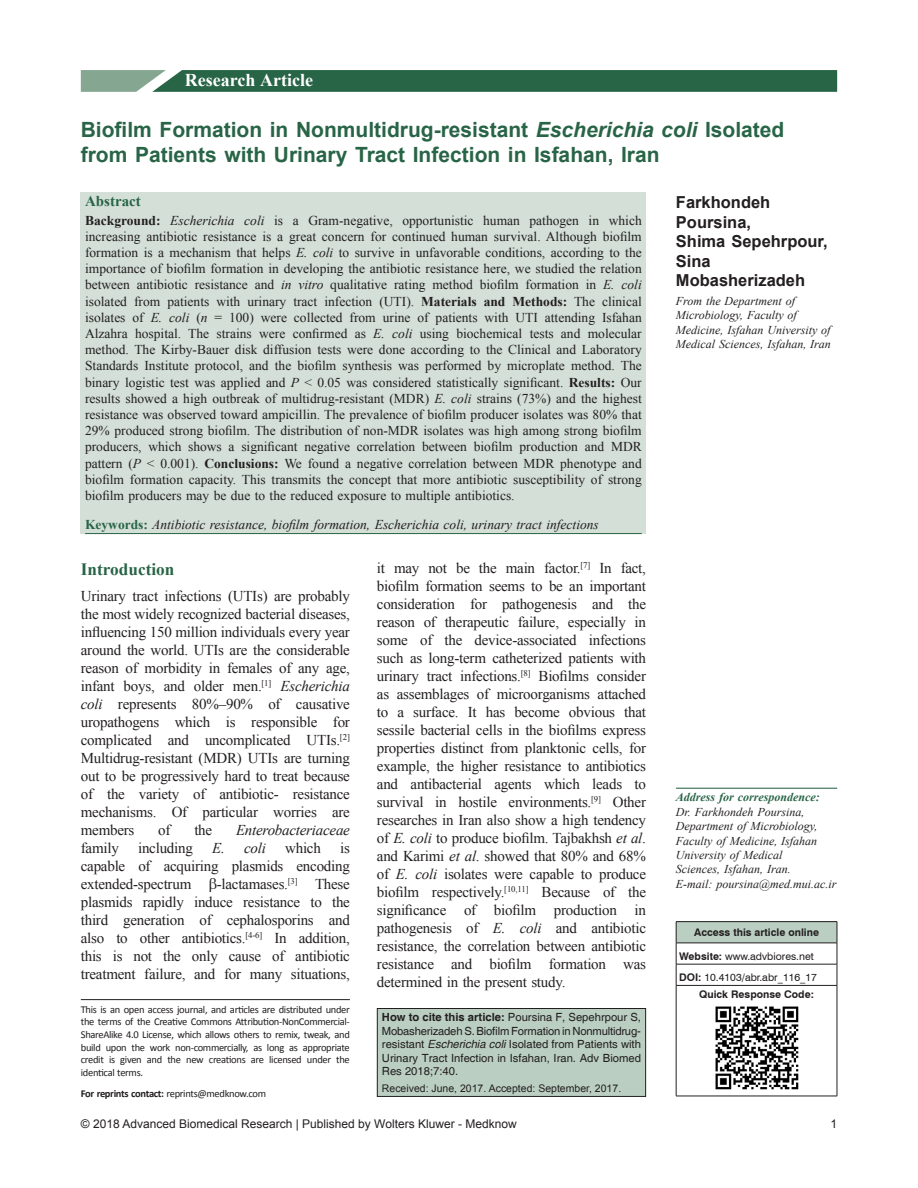
<style>
.page{position:relative;width:918px;height:1188px;background:#fff}
.page>*{position:absolute;margin:0;border:0;box-sizing:border-box;transform-origin:0 0}
.AT{font:700 21px/25.2px "Arial";color:#286446}
.AH{font:700 18px "Times New Roman";color:#fff}
.t1{font:700 17.25px "Times New Roman";color:#286446}
.AU{font:700 16.5px/19.5px "Arial";color:#231f20}
.TX{font:15px/18px "Times New Roman";letter-spacing:-.015em;color:#231f20;text-align:justify}
.TX-2{font:italic 15px "Times New Roman";letter-spacing:-.015em;color:#231f20}
.ABSH{font:700 15px "Times New Roman";color:#286446}
.ABS{font:13.5px/16.2px "Times New Roman";color:#231f20;text-align:justify}
.KWD{font:italic 13.5px "Times New Roman";color:#231f20}
.ADD{font:italic 12px/14.4px "Times New Roman";color:#231f20}
.AFF{font:italic 12px/14.4px "Times New Roman";color:#231f20}
.t2{font:12px "Arial";color:#231f20}
.HTC{font:11.25px/13.5px "Helvetica";color:#231f20;text-align:justify}
.TX-3{font:10.5px/12.6px "Calibri";letter-spacing:-.03em;color:#211d1e;text-align:justify}
.HTC-2{font:10.5px "Arial";color:#231f20}
.DOI{font:10.5px "Swiss 721 BT";color:#231f20}
.Website{font:10.5px "Swiss 721 BT";color:#231f20}
.ATAO{font:700 10.5px "Swiss 721 BT";color:#231f20}
.QRC{font:700 10.5px "Swiss 721 BT";color:#231f20}
.s1{font-style:italic}
.s2{font-weight:700}
.s3{font-weight:700;font-style:normal;color:#286446}
.s4{font-weight:700;color:#286446}
</style>
<div class="page">
<hr style="left:676px;top:788px;width:161px;height:1px;background:#286446">
<div style="left:81px;top:192px;width:565px;height:341px;background:#d3dfd7"></div>
<hr style="left:85px;top:533px;width:557px;height:1px;background:#286446">
<svg style="left:81px;top:70px;width:756px;height:22px;background:#376e52"></svg>
<div style="left:377px;top:1009px;width:269px;height:87px;background:#bacec1"></div>
<div style="left:377px;top:1008px;width:269px;height:89px;border:1px solid #231f20"></div>
<div style="left:676px;top:922px;width:161px;height:21px;background:#bacec1"></div>
<hr style="left:676px;top:943px;width:161px;height:1px;background:#231f20">
<hr style="left:676px;top:964px;width:161px;height:1px;background:#231f20">
<hr style="left:676px;top:985px;width:161px;height:1px;background:#231f20">
<hr style="left:676px;top:921px;width:161px;height:1px;background:#231f20">
<svg style="left:676px;top:922px;width:1px;height:63px"></svg>
<svg style="left:837px;top:922px;width:1px;height:63px"></svg>
<hr style="left:676px;top:986px;width:1px;height:110px;background:#231f20">
<hr style="left:837px;top:986px;width:1px;height:110px;background:#231f20">
<hr style="left:676px;top:1096px;width:161px;height:1px;background:#231f20">
<img style="left:715px;top:1006px;width:84px;height:84px">
<hr style="left:81px;top:999px;width:269px;height:1px;background:#231f20">
<p class="AH" style="left:185px;top:67px;width:130px">Research Article</p>
<p class="AT" style="left:81px;top:117px;width:705px">Biofilm Formation in Nonmultidrug‑resistant <span class="s1">Escherichia coli</span> Isolated from Patients with Urinary Tract Infection in Isfahan, Iran</p>
<p class="ABSH" style="left:85px;top:190px;width:57px">Abstract</p>
<p class="ABS" style="left:85px;top:212px;width:558px"><span class="s2">Background:</span> <span class="s1">Escherichia coli</span> is a Gram‑negative, opportunistic human pathogen in which increasing antibiotic resistance is a great concern for continued human survival. Although biofilm formation is a mechanism that helps <span class="s1">E. coli</span> to survive in unfavorable conditions, according to the importance of biofilm formation in developing the antibiotic resistance here, we studied the relation between antibiotic resistance and <span class="s1">in vitro</span> qualitative rating method biofilm formation in <span class="s1">E. coli </span>isolated from patients with urinary tract infection (UTI). <span class="s2">Materials and Methods:</span> The clinical isolates of <span class="s1">E. coli</span> (<span class="s1">n</span> = 100) were collected from urine of patients with UTI attending Isfahan Alzahra hospital. The strains were confirmed as <span class="s1">E. coli</span> using biochemical tests and molecular method. The Kirby‑Bauer disk diffusion tests were done according to the Clinical and Laboratory Standards Institute protocol, and the biofilm synthesis was performed by microplate method. The binary logistic test was applied and <span class="s1">P</span> &lt; 0.05 was considered statistically significant. <span class="s2">Results:</span> Our results showed a high outbreak of multidrug‑resistant (MDR) <span class="s1">E. coli</span> strains (73%) and the highest resistance was observed toward ampicillin. The prevalence of biofilm producer isolates was 80% that 29% produced strong biofilm. The distribution of non‑MDR isolates was high among strong biofilm producers, which shows a significant negative correlation between biofilm production and MDR pattern (<span class="s1">P</span> &lt; 0.001). <span class="s2">Conclusions:</span> We found a negative correlation between MDR phenotype and biofilm formation capacity. This transmits the concept that more antibiotic susceptibility of strong biofilm producers may be due to the reduced exposure to multiple antibiotics.</p>
<p class="KWD" style="left:85px;top:515px;width:515px"><span class="s3">Keywords:</span> Antibiotic resistance, biofilm formation, Escherichia coli, urinary tract infections</p>
<h1 class="t1" style="left:81px;top:556px;width:95px">Introduction</h1>
<p class="TX" style="left:81px;top:587px;width:271px">Urinary tract infections (UTIs) are probably the most widely recognized bacterial diseases, influencing 150 million individuals every year around the world. UTIs are the considerable reason of morbidity in females of any age, infant boys, and older men.<sup>[1]</sup> <span class="s1">Escherichia coli</span> represents 80%–90% of causative uropathogens which is responsible for complicated and uncomplicated UTIs.<sup>[2] </sup>Multidrug‑resistant (MDR) UTIs are turning out to be progressively hard to treat because of the variety of antibiotic‑ resistance mechanisms. Of particular worries are members</p>
<p class="TX" style="left:158px;top:821px;width:14px">of</p>
<p class="TX" style="left:194px;top:821px;width:19px">the</p>
<p class="TX-2" style="left:236px;top:820px;width:115px">Enterobacteriaceae</p>
<p class="TX" style="left:81px;top:839px;width:40px">family</p>
<p class="TX" style="left:138px;top:839px;width:56px">including</p>
<p class="TX-2" style="left:212px;top:838px;width:55px">E. coli</p>
<p class="TX" style="left:285px;top:839px;width:37px">which</p>
<p class="TX" style="left:81px;top:839px;width:271px;text-indent:259px">is capable of acquiring plasmids encoding extended‑spectrum</p>
<p class="TX" style="left:81px;top:875px;width:271px;text-indent:136px">‑lactamases.<sup>[3]</sup> These plasmids rapidly induce resistance to the third generation of cephalosporins and also to other antibiotics.<sup>[4‑6]</sup> In addition, this is not the only cause of antibiotic treatment failure, and for many situations,</p>
<p class="TX-3" style="left:81px;top:1003px;width:271px">This is an open access journal, and articles are distributed under the terms of the Creative Commons Attribution-NonCommercial-ShareAlike 4.0 License, which allows others to remix, tweak, and build upon the work non-commercially, as long as appropriate credit is given and the new creations are licensed under the identical terms.</p>
<p class="TX-3" style="left:81px;top:1087px;width:187px"><span class="s2">For reprints contact:</span> reprints@medknow.com</p>
<p class="TX" style="left:377px;top:559px;width:271px">it may not be the main factor.<sup>[7]</sup> In fact, biofilm formation seems to be an important consideration for pathogenesis and the reason of therapeutic failure, especially in some of the device‑associated infections such as long‑term catheterized patients with urinary tract infections.<sup>[8]</sup> Biofilms consider as assemblages of microorganisms attached to a surface. It has become obvious that sessile bacterial cells in the biofilms express properties distinct from planktonic cells, for example, the higher resistance to antibiotics and antibacterial agents which leads to survival in hostile environments.<sup>[9]</sup> Other researches in Iran also show a high tendency of <span class="s1">E. coli</span> to produce biofilm. Tajbakhsh <span class="s1">et al</span>. and Karimi <span class="s1">et al</span>. showed that 80% and 68% of <span class="s1">E. coli</span> isolates were capable to produce biofilm respectively.<sup>[10,11]</sup> Because of the significance of biofilm production in pathogenesis of <span class="s1">E. coli</span> and antibiotic resistance, the correlation between antibiotic resistance and biofilm formation was determined in the present study.</p>
<p class="HTC" style="left:382px;top:1011px;width:261px"><span class="s2">How to cite this article:</span> Poursina F, Sepehrpour S, Mobasherizadeh S. Biofilm Formation in Nonmultidrug&shy;resistant <span class="s1">Escherichia coli</span> Isolated from Patients with Urinary Tract Infection in Isfahan, Iran. Adv Biomed Res 2018;7:40.</p>
<p class="HTC-2" style="left:382px;top:1081px;width:241px">Received: June, 2017. Accepted: September, 2017.</p>
<p class="AU" style="left:676px;top:193px;width:153px">Farkhondeh<br>Poursina,<br>Shima Sepehrpour,<br>Sina<br>Mobasherizadeh</p>
<p class="AFF" style="left:676px;top:293px;width:156px">From the Department of<br>Microbiology, Faculty of<br>Medicine, Isfahan University of<br>Medical Sciences, Isfahan, Iran</p>
<p class="ADD" style="left:676px;top:790px;width:162px"><span class="s4">Address for correspondence:<br></span>Dr. Farkhondeh Poursina,<br>Department of Microbiology,<br>Faculty of Medicine, Isfahan<br>University of Medical<br>Sciences, Isfahan, Iran.<br>E‑mail: poursina@med.mui.ac.ir</p>
<p class="ATAO" style="left:694px;top:925px;width:126px">Access this article online</p>
<p class="Website" style="left:679px;top:949px;width:136px"><span class="s2">Website:</span> www.advbiores.net</p>
<p class="DOI" style="left:679px;top:971px;width:139px"><span class="s2">DOI:</span> 10.4103/abr.abr_116_17</p>
<p class="QRC" style="left:699px;top:987px;width:116px">Quick Response Code:</p>
<p class="t2" style="left:81px;top:1116px;width:437px">© 2018 Advanced Biomedical Research | Published by Wolters Kluwer - Medknow</p>
<p class="t2" style="left:830px;top:1116px;width:8px">1</p>
</div>
